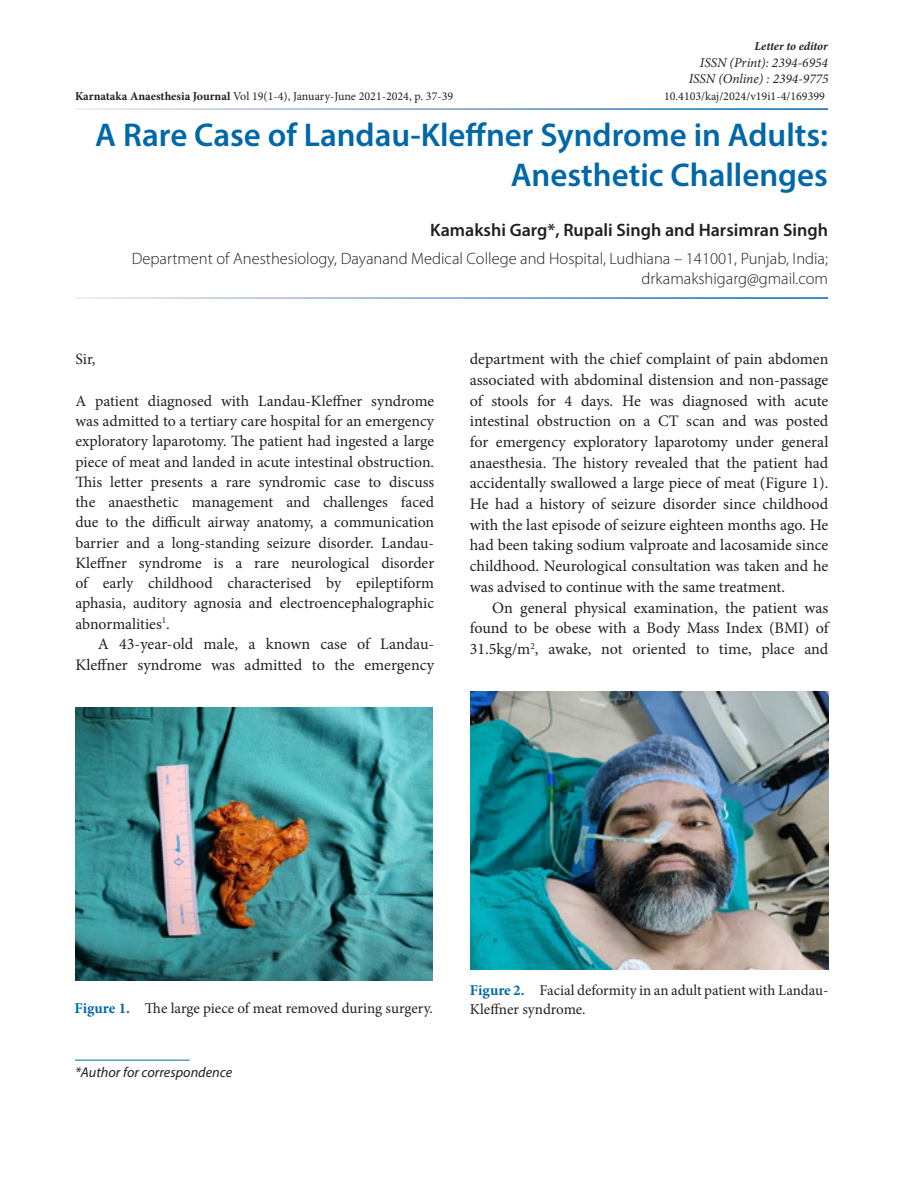
<style>
.page{position:relative;width:918px;height:1188px;background:#fff}
.page>*{position:absolute;margin:0;border:0;box-sizing:border-box;transform-origin:0 0}
.AT{font:600 33px/40.5px "Myriad Pro";color:#0068a9;text-align:right}
.Author{font:600 18px "Myriad Pro";color:#231f20}
.Affiliation{font:300 16.5px/19.5px "Myriad Pro";color:#231f20;text-align:right}
.Text_Ind{font:16.05px/20.7px "Minion Pro";color:#231f20;text-align:justify}
.Text{font:15.75px/20.2px "Minion Pro";color:#231f20;text-align:justify}
.Fig_cap{font:15px/19.5px "Minion Pro";color:#231f20}
.Footnote1{font:italic 14.25px "Myriad Pro";color:#231f20}
.t1{font:italic 13.5px "Minion Pro";color:#231f20}
.t2{font:12px "Minion Pro";color:#231f20}
.t3{font:italic 700 12px "Minion Pro";letter-spacing:-.005em;color:#231f20}
.s1{font-weight:700}
.s2{font-weight:700;color:#0068a9}
</style>
<div class="page">
<hr style="left:75px;top:1060px;width:115px;height:1px;background:#0068a9">
<img style="left:75px;top:707px;width:358px;height:274px">
<img style="left:471px;top:692px;width:357px;height:278px">
<p class="t3" style="left:755px;top:37px;width:75px">Letter to editor</p>
<p class="t1" style="left:700px;top:53px;width:130px">ISSN (Print): 2394-6954</p>
<p class="t1" style="left:689px;top:69px;width:141px">ISSN (Online) : 2394-9775</p>
<p class="t2" style="left:75px;top:88px;width:380px"><span class="s1">Karnataka Anaesthesia Journal</span> Vol 19(1-4), January-June 2021-2024, p. 37-39</p>
<p class="t2" style="left:664px;top:88px;width:162px">10.4103/kaj/2024/v19i1-4/169399</p>
<p class="AT" style="left:95px;top:114px;width:734px">A Rare Case of Landau-Kleffner Syndrome in Adults:<br>Anesthetic Challenges</p>
<p class="Author" style="left:430px;top:218px;width:399px">Kamakshi Garg*, Rupali Singh and Harsimran Singh</p>
<p class="Affiliation" style="left:132px;top:249px;width:698px">Department of Anesthesiology, Dayanand Medical College and Hospital, Ludhiana – 141001, Punjab, India; drkamakshigarg@gmail.com</p>
<p class="Text" style="left:75px;top:349px;width:22px">Sir,</p>
<p class="Text" style="left:75px;top:391px;width:360px">A patient diagnosed with Landau-Kleffner syndrome was admitted to a tertiary care hospital for an emergency exploratory laparotomy. The patient had ingested a large piece of meat and landed in acute intestinal obstruction.<br>This letter presents a rare syndromic case to discuss the anaesthetic management and challenges faced due to the difficult airway anatomy, a communication barrier and a long-standing seizure disorder. Landau-Kleffner syndrome is a rare neurological disorder of early childhood characterised by epileptiform aphasia, auditory agnosia and electroencephalographic abnormalities<sup>1</sup>.</p>
<p class="Text_Ind" style="left:75px;top:634px;width:360px;text-align:right">A 43-year-old male, a known case of Landau-<br>Kleffner syndrome was admitted to the emergency</p>
<p class="Text_Ind" style="left:470px;top:349px;width:360px">department with the chief complaint of pain abdomen associated with abdominal distension and non-passage of stools for 4 days. He was diagnosed with acute intestinal obstruction on a CT scan and was posted for emergency exploratory laparotomy under general anaesthesia. The history revealed that the patient had accidentally swallowed a large piece of meat (Figure 1).<br>He had a history of seizure disorder since childhood with the last episode of seizure eighteen months ago. He had been taking sodium valproate and lacosamide since childhood. Neurological consultation was taken and he was advised to continue with the same treatment.</p>
<p class="Text_Ind" style="left:470px;top:597px;width:360px;text-indent:22px">On general physical examination, the patient was found to be obese with a Body Mass Index (BMI) of 31.5kg/m<sup>2</sup>, awake, not oriented to time, place and</p>
<p class="Fig_cap" style="left:75px;top:998px;width:360px"><span class="s2">Figure 1.</span> The large piece of meat removed during surgery.</p>
<p class="Footnote1" style="left:75px;top:1063px;width:159px">*Author for correspondence</p>
<p class="Fig_cap" style="left:470px;top:980px;width:360px"><span class="s2">Figure 2.</span> Facial deformity in an adult patient with Landau-<br>Kleffner syndrome.</p>
</div>
